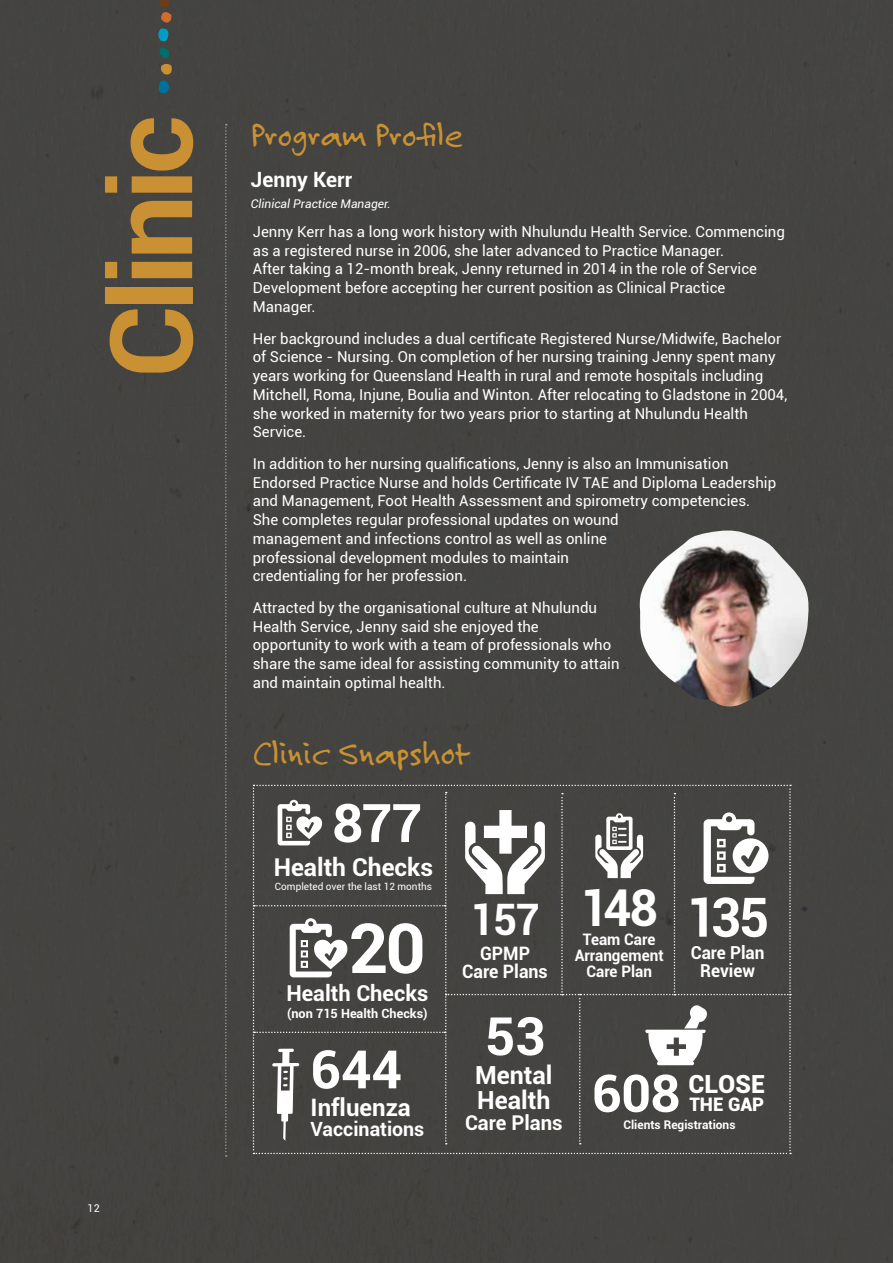
<style>
.page{position:relative;width:893px;height:1263px;background:#444341}
.page>*{position:absolute;margin:0;border:0;box-sizing:border-box;transform-origin:0 0}
.t1{font:700 114.45px "Roboto";letter-spacing:-.04em;color:#c99133}
.t2{font:700 69.15px "Roboto";color:#fff}
.t3{font:700 54.6px "Roboto";color:#fff;scale:.96 1}
.t4{font:700 53.25px "Roboto";color:#fff}
.t5{font:700 53.1px "Roboto";color:#fff}
.t6{font:700 52.8px "Roboto";color:#fff}
.t7{font:700 50.85px "Roboto";color:#fff;scale:.96 1}
.t8{font:700 43.35px "Roboto";color:#fff;scale:.96 1}
.t9{font:36px "Felt Tip Roman";color:#c99133}
.t10{font:900 25.05px "Roboto";color:#fff}
.t11{font:700 24.9px/24.2px "Roboto";color:#fff}
.t12{font:700 24.6px "Roboto";color:#fff}
.t13{font:700 24px "Roboto";color:#fff}
.t14{font:700 21.9px "Roboto";color:#fff}
.t15{font:700 21px "Roboto";color:#fff}
.t16{font:700 20.25px "Roboto";color:#fff}
.t17{font:700 19.65px "Roboto";color:#fff}
.t18{font:900 18.6px "Roboto";color:#fff}
.t19{font:700 18.45px/18.5px "Roboto";color:#fff;text-align:center;scale:.96 1}
.t20{font:700 17.85px/17.9px "Roboto";color:#fff;text-align:center;scale:.96 1}
.t21{font:700 15.9px/15.9px "Roboto";color:#fff;text-align:center;scale:.96 1}
.t22{font:15px/18.8px "Roboto";color:#fff}
.t23{font:700 12.6px "Roboto";color:#fff}
.t24{font:italic 12px "Roboto";color:#fff}
.t25{font:700 12px "Roboto";color:#fff}
.t26{font:10.65px "Roboto";color:#fff}
.t27{font:10.05px "Roboto";color:#fff}
.s1{font-weight:700;font-size:51.75px}
</style>
<div class="page">
<img style="left:639px;top:530px;width:170px;height:177px">
<svg style="left:225px;top:124px;width:2px;height:1033px"></svg>
<svg style="left:158px;top:0;width:14px;height:41px"></svg>
<svg style="left:159px;top:48px;width:10px;height:10px"></svg>
<svg style="left:159px;top:64px;width:13px;height:29px"></svg>
<svg style="left:253px;top:785px;width:538px;height:369px"></svg>
<h1 class="t1" style="left:71px;top:378px;width:265px;rotate:-90deg">Clinic</h1>
<p class="t26" style="left:87px;top:1201px;width:14px">12</p>
<h3 class="t9" style="left:251px;top:112px;width:214px">Program Profile</h3>
<h3 class="t15" style="left:251px;top:165px;width:103px">Jenny Kerr</h3>
<p class="t24" style="left:251px;top:195px;width:141px">Clinical Practice Manager.</p>
<p class="t22" style="left:253px;top:222px;width:534px">Jenny Kerr has a long work history with Nhulundu Health Service. Commencing as a registered nurse in 2006, she later advanced to Practice Manager.<br>After taking a 12-month break, Jenny returned in 2014 in the role of Service Development before accepting her current position as Clinical Practice Manager.</p>
<p class="t22" style="left:253px;top:328px;width:536px">Her background includes a dual certificate Registered Nurse/Midwife, Bachelor of Science - Nursing. On completion of her nursing training Jenny spent many years working for Queensland Health in rural and remote hospitals including Mitchell, Roma, Injune, Boulia and Winton. After relocating to Gladstone in 2004, she worked in maternity for two years prior to starting at Nhulundu Health Service.</p>
<p class="t22" style="left:253px;top:453px;width:525px">In addition to her nursing qualifications, Jenny is also an Immunisation Endorsed Practice Nurse and holds Certificate IV TAE and Diploma Leadership and Management, Foot Health Assessment and spirometry competencies.<br>She completes regular professional updates on wound<br>management and infections control as well as online<br>professional development modules to maintain<br>credentialing for her profession.</p>
<p class="t22" style="left:253px;top:597px;width:368px">Attracted by the organisational culture at Nhulundu Health Service, Jenny said she enjoyed the opportunity to work with a team of professionals who share the same ideal for assisting community to attain and maintain optimal health.</p>
<h3 class="t9" style="left:253px;top:730px;width:219px">Clinic Snapshot</h3>
<h3 class="t4" style="left:332px;top:785px;width:91px">877</h3>
<h3 class="t12" style="left:274px;top:850px;width:161px">Health Checks</h3>
<p class="t27" style="left:275px;top:879px;width:159px">Completed over the last 12 months</p>
<h2 class="t2" style="left:348px;top:900px;width:79px">20</h2>
<h3 class="t14" style="left:286px;top:978px;width:143px">Health Checks</h3>
<p class="t23" style="left:287px;top:1005px;width:142px">(non 715 Health Checks)</p>
<h3 class="t5" style="left:311px;top:1032px;width:93px">644</h3>
<h3 class="t13" style="left:311px;top:1090px;width:102px">Influenza</h3>
<h3 class="t17" style="left:311px;top:1115px;width:115px">Vaccinations</h3>
<h3 class="t8" style="left:470px;top:889px;width:74px">157</h3>
<p class="t19" style="left:462px;top:943px;width:91px">GPMP<br>Care Plans</p>
<h3 class="t7" style="left:581px;top:872px;width:82px">148</h3>
<p class="t21" style="left:575px;top:931px;width:94px">Team Care<br>Arrangement<br>Care Plan</p>
<h3 class="t3" style="left:686px;top:879px;width:88px">135</h3>
<p class="t20" style="left:691px;top:943px;width:78px">Care Plan<br>Review</p>
<h3 class="t6" style="left:485px;top:999px;width:62px">53</h3>
<h3 class="t11" style="left:475px;top:1062px;width:79px">Mental<br>Health</h3>
<h3 class="t16" style="left:465px;top:1109px;width:99px">Care Plans</h3>
<h3 class="t10" style="left:592px;top:1067px;width:174px"><span class="s1">608</span> CLOSE</h3>
<p class="t18" style="left:689px;top:1091px;width:76px">THE GAP</p>
<p class="t25" style="left:623px;top:1116px;width:113px">Clients Registrations</p>
</div>
